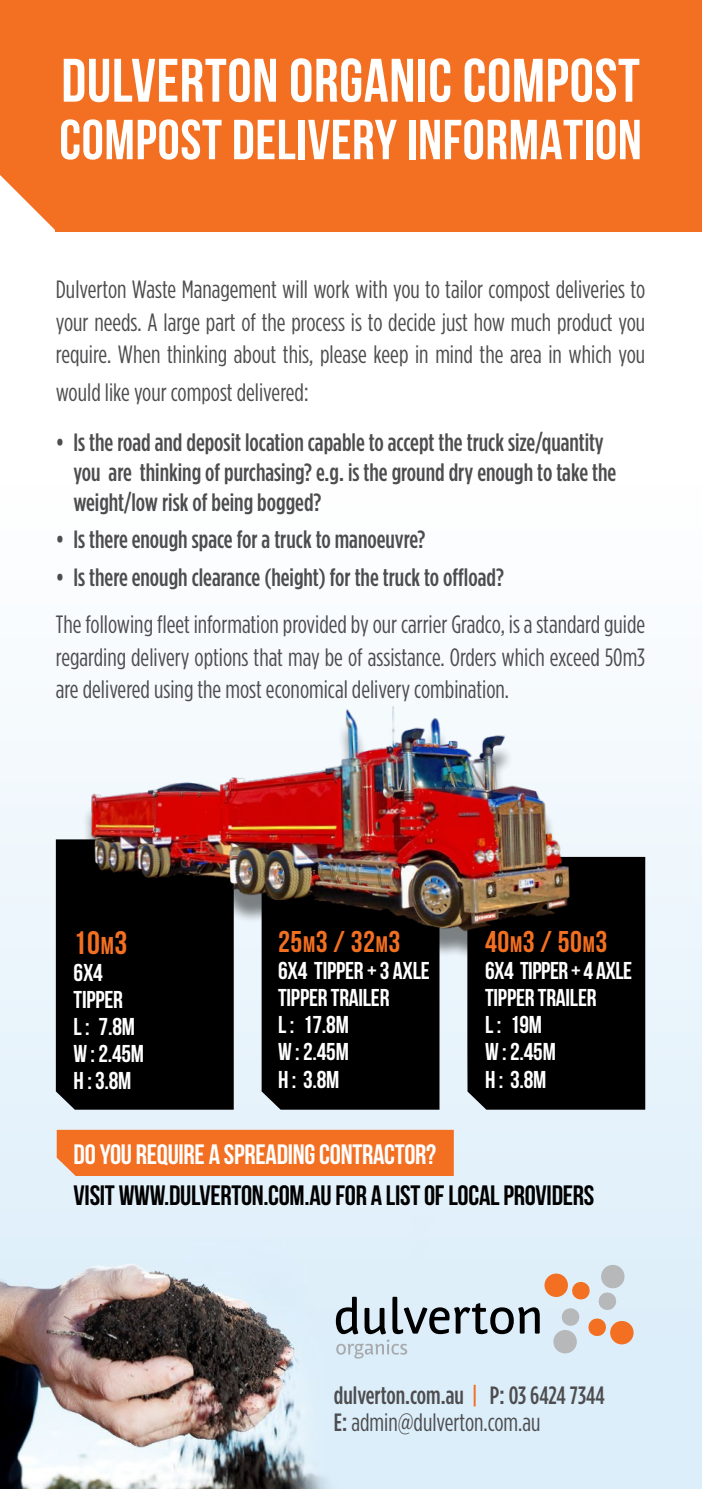
<style>
.page{position:relative;width:702px;height:1489px;background:#fff}
.page>*{position:absolute;margin:0;border:0;box-sizing:border-box;transform-origin:0 0}
.t1{font:700 61.25px "Bebas Neue";letter-spacing:.01em;color:#fff}
.t2{font:700 56.25px "Bebas Neue";letter-spacing:.01em;color:#fff}
.t3{font:700 32.5px "Bebas Neue";color:#f36f21}
.t4{font:700 30px "Bebas Neue";letter-spacing:.02em;color:#f36f21}
.t5{font:700 28px "Bebas Neue";letter-spacing:-.01em;color:#000}
.t6{font:700 28px "Bebas Neue";letter-spacing:-.01em;color:#fff}
.t7{font:25px/32.5px "Gotham Condensed";color:#4d4d4f;text-align:justify}
.t8{font:500 25px/30px "Gotham Condensed";color:#4d4d4f}
.t9{font:700 24.25px/27px "Bebas Neue";letter-spacing:-.01em;color:#fff}
.s1{font-size:24.25px}
.s2{font-size:22.5px}
.s3{color:#f36f21}
.s4{font-weight:400}
</style>
<div class="page">
<div style="left:56px;top:0;width:646px;height:231px;background:#f36f21"></div>
<svg style="left:0;top:0;width:56px;height:231px;background:#f4803b"></svg>
<img style="left:0;top:728px;width:702px;height:760px">
<div style="left:56px;top:839px;width:178px;height:270px;background:#000"></div>
<div style="left:57px;top:1129px;width:397px;height:46px;background:#f36f21"></div>
<div style="left:261px;top:960px;width:178px;height:149px;background:#000"></div>
<div style="left:467px;top:856px;width:178px;height:253px;background:#000"></div>
<div style="left:82px;top:719px;width:498px;height:241px;background:#000"></div>
<img style="left:71px;top:706px;width:511px;height:249px">
<svg style="left:336px;top:1264px;width:297px;height:94px;background:#c9d1d7"></svg>
<h1 class="t1" style="left:61px;top:47px;width:580px">DULVERTON ORGANIC COMPOST</h1>
<h2 class="t2" style="left:59px;top:109px;width:584px">COMPOST DELIVERY INFORMATION</h2>
<p class="t7" style="left:56px;top:273px;width:591px">Dulverton Waste Management will work with you to tailor compost deliveries to your needs. A large part of the process is to decide just how much product you require. When thinking about this, please keep in mind the area in which you</p>
<p class="t7" style="left:56px;top:375px;width:254px">would like your compost delivered:</p>
<p class="t8" style="left:73px;top:427px;width:544px;text-indent:-18px">• Is the road and deposit location capable to accept the truck size/quantity you are thinking of purchasing? e.g. is the ground dry enough to take the weight/low risk of being bogged?</p>
<p class="t8" style="left:56px;top:524px;width:371px">• Is there enough space for a truck to manoeuvre?</p>
<p class="t8" style="left:56px;top:562px;width:449px">• Is there enough clearance (height) for the truck to offload?</p>
<p class="t7" style="left:56px;top:608px;width:591px">The following fleet information provided by our carrier Gradco, is a standard guide regarding delivery options that may be of assistance. Orders which exceed 50m3 are delivered using the most economical delivery combination.</p>
<h3 class="t3" style="left:74px;top:924px;width:55px">10<span class="s1">M</span>3</h3>
<p class="t9" style="left:74px;top:958px;width:72px">6X4<br>TIPPER<br>L : 7.8M<br>W : 2.45M<br>H : 3.8M</p>
<p class="t4" style="left:278px;top:925px;width:124px">25<span class="s2">M</span>3 / 32<span class="s2">M</span>3</p>
<p class="t9" style="left:278px;top:957px;width:153px">6X4 TIPPER + 3 AXLE<br>TIPPER TRAILER<br>L : 17.8M<br>W :2.45M<br>H : 3.8M</p>
<p class="t4" style="left:485px;top:925px;width:124px">40<span class="s2">M</span>3 / 50<span class="s2">M</span>3</p>
<p class="t9" style="left:485px;top:957px;width:148px">6X4 TIPPER + 4 AXLE<br>TIPPER TRAILER<br>L : 19M<br>W :2.45M<br>H : 3.8M</p>
<p class="t6" style="left:74px;top:1138px;width:364px">DO YOU REQUIRE A SPREADING CONTRACTOR?</p>
<p class="t5" style="left:74px;top:1179px;width:522px">VISIT WWW.DULVERTON.COM.AU FOR A LIST OF LOCAL PROVIDERS</p>
<p class="t8" style="left:334px;top:1380px;width:272px;line-height:27.5px">dulverton.com.au <span class="s3">|</span> P: 03 6424 7344<br>E: <span class="s4">admin@dulverton.com.au</span></p>
</div>
